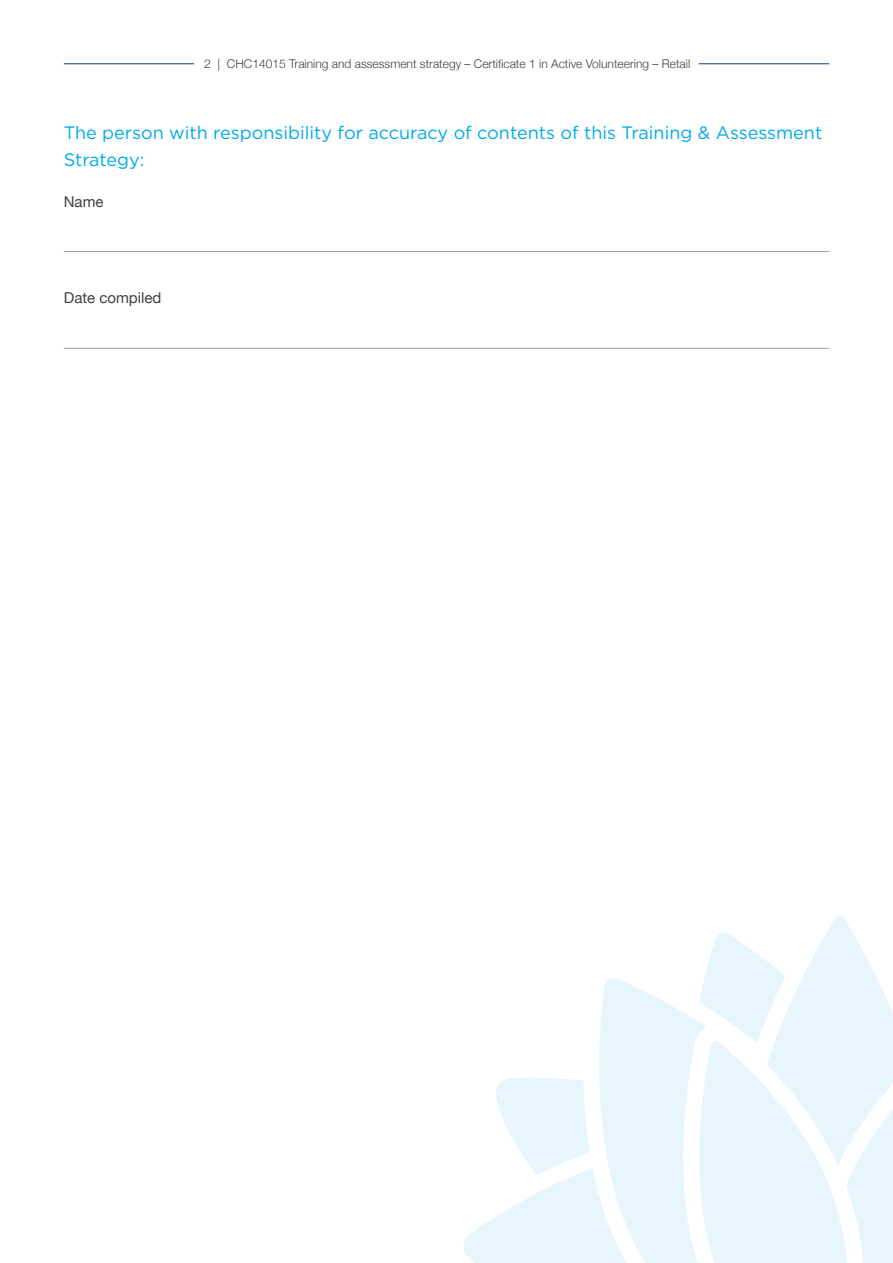
<style>
.page{position:relative;width:893px;height:1263px;background:#fff}
.page>*{position:absolute;margin:0;border:0;box-sizing:border-box;transform-origin:0 0}
.t1{font:18px/27px "Gotham";color:#00aae7}
.t2{font:15px "Helvetica Neue";color:#414042}
.t3{font:300 12px "Helvetica Neue";color:#414042}
</style>
<div class="page">
<hr style="left:64px;top:64px;width:130px;height:1px;background:#15397f">
<hr style="left:699px;top:64px;width:130px;height:1px;background:#15397f">
<svg style="left:463px;top:916px;width:430px;height:347px"></svg>
<hr style="left:64px;top:251px;width:765px;height:1px;background:#9fa1a3">
<hr style="left:64px;top:348px;width:765px;height:1px;background:#9fa1a3">
<p class="t3" style="left:204px;top:54px;width:487px">2 | CHC14015 Training and assessment strategy – Certificate 1 in Active Volunteering – Retail</p>
<p class="t1" style="left:64px;top:118px;width:760px">The person with responsibility for accuracy of contents of this Training &amp; Assessment<br>Strategy:</p>
<p class="t2" style="left:64px;top:191px;width:41px">Name</p>
<p class="t2" style="left:64px;top:287px;width:99px">Date compiled</p>
</div>
